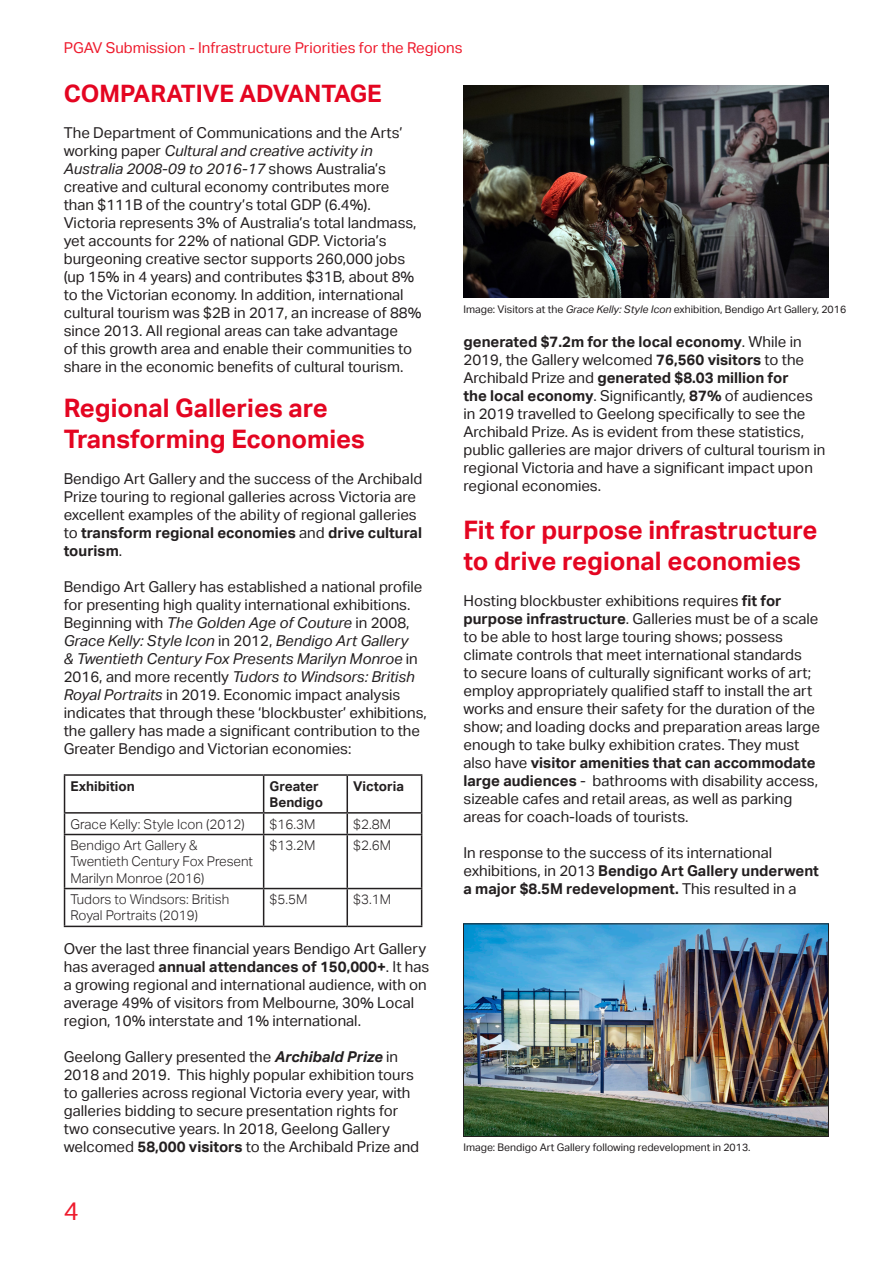
<style>
.page{position:relative;width:893px;height:1263px;background:#fff}
.page>*{position:absolute;margin:0;border:0;box-sizing:border-box;transform-origin:0 0}
.t1{font:700 25.5px/30.6px "Aktiv Grotesk";color:#e40521}
.t2{font:25.5px "Aktiv Grotesk";color:#ee1b2d}
.t3{font:700 24px "Aktiv Grotesk";color:#e40521}
.t4{font:15px/18px "Aktiv Grotesk";color:#231f20}
.t5{font:15px "Aktiv Grotesk";color:#ee1b2d}
.t6{font:300 13.5px/16.2px "Aktiv Grotesk";color:#231f20}
.t7{font:700 13.5px/16.2px "Aktiv Grotesk";color:#231f20}
.t8{font:10.5px "Aktiv Grotesk";color:#231f20}
.s1{font-style:italic}
.s2{font-weight:700}
.s3{font-weight:700;font-style:italic}
</style>
<div class="page">
<hr style="left:64px;top:774px;width:200px;height:2px;background:#231f20">
<hr style="left:64px;top:776px;width:1px;height:36px;background:#231f20">
<hr style="left:264px;top:774px;width:83px;height:2px;background:#231f20">
<hr style="left:263px;top:776px;width:1px;height:36px;background:#231f20">
<hr style="left:347px;top:774px;width:75px;height:2px;background:#231f20">
<hr style="left:346px;top:776px;width:2px;height:36px;background:#231f20">
<hr style="left:421px;top:776px;width:1px;height:36px;background:#231f20">
<hr style="left:64px;top:812px;width:200px;height:2px;background:#231f20">
<svg style="left:64px;top:814px;width:1px;height:20px"></svg>
<hr style="left:264px;top:812px;width:83px;height:2px;background:#231f20">
<svg style="left:263px;top:814px;width:1px;height:20px"></svg>
<hr style="left:347px;top:812px;width:75px;height:2px;background:#231f20">
<hr style="left:346px;top:814px;width:2px;height:20px;background:#231f20">
<svg style="left:421px;top:814px;width:1px;height:20px"></svg>
<hr style="left:64px;top:834px;width:200px;height:1px;background:#231f20">
<hr style="left:64px;top:835px;width:1px;height:53px;background:#231f20">
<hr style="left:264px;top:834px;width:83px;height:1px;background:#231f20">
<hr style="left:263px;top:835px;width:1px;height:53px;background:#231f20">
<hr style="left:347px;top:834px;width:75px;height:1px;background:#231f20">
<hr style="left:346px;top:835px;width:2px;height:53px;background:#231f20">
<hr style="left:421px;top:835px;width:1px;height:53px;background:#231f20">
<hr style="left:64px;top:888px;width:200px;height:1px;background:#231f20">
<hr style="left:64px;top:889px;width:1px;height:37px;background:#231f20">
<hr style="left:264px;top:888px;width:83px;height:1px;background:#231f20">
<hr style="left:263px;top:889px;width:1px;height:37px;background:#231f20">
<hr style="left:347px;top:888px;width:75px;height:1px;background:#231f20">
<hr style="left:346px;top:889px;width:2px;height:37px;background:#231f20">
<hr style="left:421px;top:889px;width:1px;height:37px;background:#231f20">
<hr style="left:64px;top:926px;width:200px;height:1px;background:#231f20">
<hr style="left:264px;top:926px;width:83px;height:1px;background:#231f20">
<hr style="left:347px;top:926px;width:75px;height:1px;background:#231f20">
<img style="left:465px;top:925px;width:362px;height:210px">
<div style="left:463px;top:923px;width:366px;height:214px;border:1px solid #231f20"></div>
<img style="left:463px;top:85px;width:365px;height:213px">
<p class="t5" style="left:64px;top:39px;width:400px">PGAV Submission - Infrastructure Priorities for the Regions</p>
<p class="t3" style="left:64px;top:80px;width:319px">COMPARATIVE ADVANTAGE</p>
<p class="t4" style="left:64px;top:124px;width:359px">The Department of Communications and the Arts’ working paper <span class="s1">Cultural and creative activity in Australia 2008-09 to 2016-17</span> shows Australia’s creative and cultural economy contributes more than $111B of the country’s total GDP (6.4%).<br>Victoria represents 3% of Australia’s total landmass, yet accounts for 22% of national GDP. Victoria’s burgeoning creative sector supports 260,000 jobs (up 15% in 4 years) and contributes $31B, about 8% to the Victorian economy. In addition, international cultural tourism was $2B in 2017, an increase of 88% since 2013. All regional areas can take advantage<br>of this growth area and enable their communities to share in the economic benefits of cultural tourism.</p>
<p class="t1" style="left:64px;top:393px;width:303px">Regional Galleries are<br>Transforming Economies</p>
<p class="t4" style="left:64px;top:470px;width:360px">Bendigo Art Gallery and the success of the Archibald Prize touring to regional galleries across Victoria are excellent examples of the ability of regional galleries to <span class="s2">transform regional economies</span> and <span class="s2">drive cultural tourism</span>.</p>
<p class="t4" style="left:64px;top:578px;width:365px">Bendigo Art Gallery has established a national profile for presenting high quality international exhibitions.<br>Beginning with <span class="s1">The Golden Age of Couture</span> in 2008, <span class="s1">Grace Kelly: Style Icon</span> in 2012, <span class="s1">Bendigo Art Gallery<br>&amp; Twentieth Century Fox Presents Marilyn Monroe</span> in 2016, and more recently <span class="s1">Tudors to Windsors: British Royal Portraits</span> in 2019. Economic impact analysis indicates that through these ‘blockbuster’ exhibitions, the gallery has made a significant contribution to the Greater Bendigo and Victorian economies:</p>
<p class="t7" style="left:71px;top:778px;width:66px">Exhibition</p>
<p class="t7" style="left:270px;top:778px;width:55px">Greater<br>Bendigo</p>
<p class="t7" style="left:353px;top:778px;width:52px">Victoria</p>
<p class="t6" style="left:71px;top:816px;width:176px">Grace Kelly: Style Icon (2012)</p>
<p class="t6" style="left:270px;top:816px;width:47px">$16.3M</p>
<p class="t6" style="left:353px;top:816px;width:39px">$2.8M</p>
<p class="t6" style="left:71px;top:837px;width:184px">Bendigo Art Gallery &amp;<br>Twentieth Century Fox Present<br>Marilyn Monroe (2016)</p>
<p class="t6" style="left:270px;top:837px;width:47px">$13.2M</p>
<p class="t6" style="left:353px;top:837px;width:39px">$2.6M</p>
<p class="t6" style="left:71px;top:891px;width:160px">Tudors to Windsors: British<br>Royal Portraits (2019)</p>
<p class="t6" style="left:270px;top:891px;width:39px">$5.5M</p>
<p class="t6" style="left:353px;top:891px;width:39px">$3.1M</p>
<p class="t4" style="left:64px;top:939px;width:367px">Over the last three financial years Bendigo Art Gallery has averaged <span class="s2">annual attendances of 150,000+</span>. It has a growing regional and international audience, with on average 49% of visitors from Melbourne, 30% Local region, 10% interstate and 1% international.</p>
<p class="t4" style="left:64px;top:1047px;width:357px">Geelong Gallery presented the <span class="s3">Archibald Prize</span> in 2018 and 2019. This highly popular exhibition tours to galleries across regional Victoria every year, with galleries bidding to secure presentation rights for two consecutive years. In 2018, Geelong Gallery welcomed <span class="s2">58,000 visitors</span> to the Archibald Prize and</p>
<p class="t8" style="left:463px;top:303px;width:384px">Image: Visitors at the <span class="s1">Grace Kelly: Style Icon</span> exhibition, Bendigo Art Gallery, 2016</p>
<p class="t4" style="left:463px;top:332px;width:363px"><span class="s2">generated $7.2m for the local economy</span>. While in 2019, the Gallery welcomed <span class="s2">76,560 visitors</span> to the Archibald Prize and <span class="s2">generated $8.03 million for<br>the local economy</span>. Significantly, <span class="s2">87%</span> of audiences in 2019 travelled to Geelong specifically to see the Archibald Prize. As is evident from these statistics, public galleries are major drivers of cultural tourism in regional Victoria and have a significant impact upon regional economies.</p>
<p class="t1" style="left:463px;top:515px;width:355px">Fit for purpose infrastructure to drive regional economies</p>
<p class="t4" style="left:463px;top:592px;width:358px">Hosting blockbuster exhibitions requires <span class="s2">fit for purpose infrastructure</span>. Galleries must be of a scale to be able to host large touring shows; possess climate controls that meet international standards<br>to secure loans of culturally significant works of art; employ appropriately qualified staff to install the art works and ensure their safety for the duration of the show; and loading docks and preparation areas large enough to take bulky exhibition crates. They must also have <span class="s2">visitor amenities that can accommodate large audiences</span> - bathrooms with disability access, sizeable cafes and retail areas, as well as parking areas for coach-loads of tourists.</p>
<p class="t4" style="left:463px;top:844px;width:357px">In response to the success of its international exhibitions, in 2013 <span class="s2">Bendigo Art Gallery underwent a major $8.5M redevelopment.</span> This resulted in a</p>
<p class="t8" style="left:463px;top:1141px;width:289px">Image: Bendigo Art Gallery following redevelopment in 2013.</p>
<h1 class="t2" style="left:64px;top:1197px;width:17px">4</h1>
</div>
